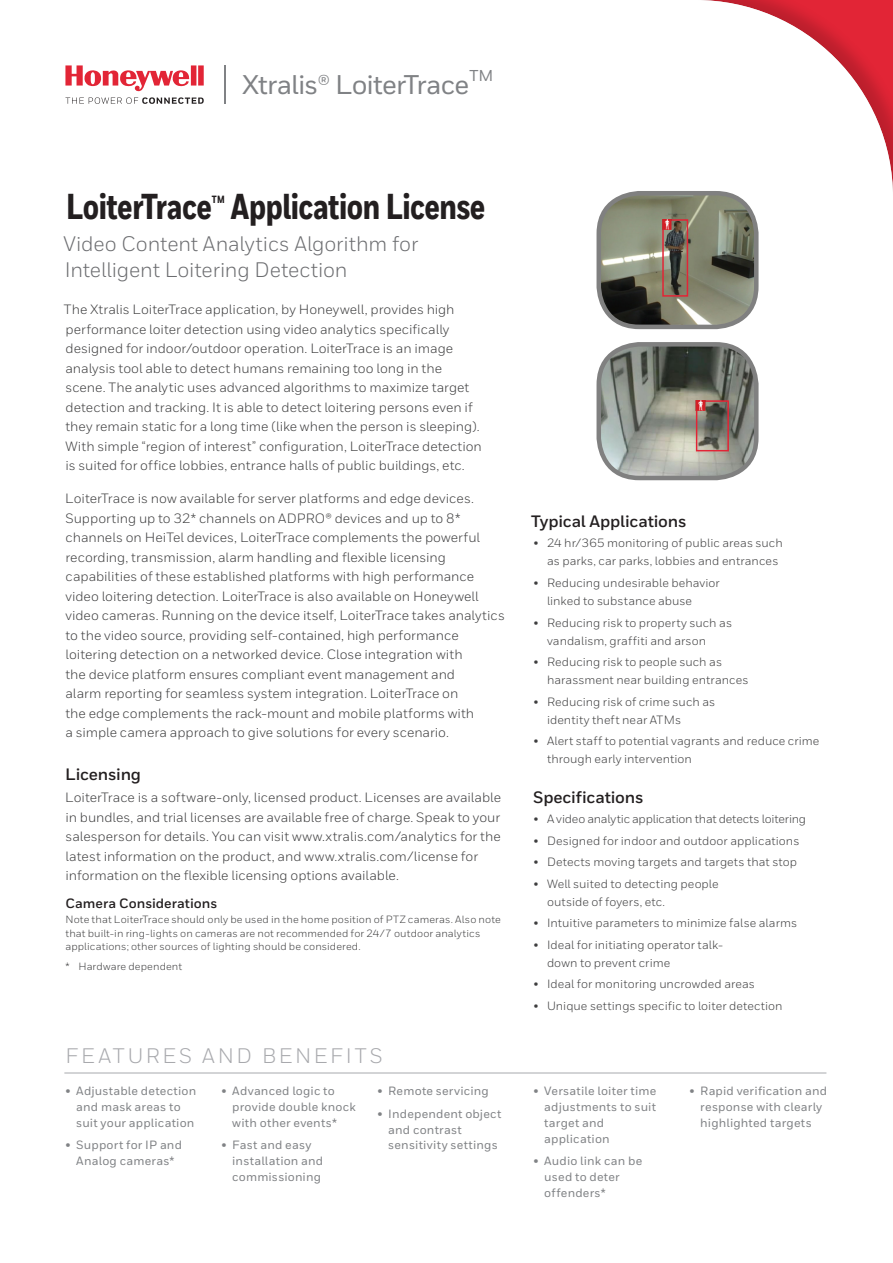
<style>
.page{position:relative;width:893px;height:1263px;background:#fff}
.page>*{position:absolute;margin:0;border:0;box-sizing:border-box;transform-origin:0 0}
.Datasheet__Title_1{font:800 36px "Honeywell Cond";letter-spacing:-.015em;color:#231f20}
.Connected_Logotype{font:500 27px "Honeywell Sans";letter-spacing:-.03em;color:#808285}
.Datasheet__Title_2_1{font:21px/25.5px "Honeywell Sans";letter-spacing:-.005em;color:#6c6d70}
.Datasheet__Sidebar_H{font:21px "Honeywell Sans";letter-spacing:.13em;color:#a8a9ad}
.Heading_2__11_15{font:700 16.5px "Honeywell Sans";letter-spacing:-.01em;color:#231f20}
.Connected_Logotype-2{font:500 15.75px "Honeywell Sans";color:#808285}
.Body__9_14_pt{font:13.5px/19.5px "Honeywell Sans";color:#3e3e3f}
.Body__Heading__9_14{font:700 13.5px "Honeywell Sans";color:#231f20}
.t1{font:12px/18px "Honeywell Sans";letter-spacing:.005em;color:#3e3e3f}
.t2{font:500 12px/15.8px "Honeywell Sans";letter-spacing:.015em;color:#808285}
.t3{font:12px "Honeywell Sans";letter-spacing:-.015em;color:#3e3e3f}
.Datasheet__Specifica{font:10.5px/13.5px "Honeywell Sans";letter-spacing:.01em;color:#3e3e3f}
.Datasheet__Title_1-2{font:800 10.5px "Honeywell Cond";color:#231f20}
.s1{font-weight:500}
</style>
<div class="page">
<svg style="left:65px;top:65px;width:139px;height:26px"></svg>
<svg style="left:65px;top:97px;width:139px;height:7px"></svg>
<hr style="left:224px;top:65px;width:1px;height:39px;background:#808285">
<img style="left:601px;top:345px;width:155px;height:133px">
<div style="left:596px;top:342px;width:162px;height:138px;border:4px solid #808080;border-radius:40px"></div>
<div style="left:696px;top:400px;width:33px;height:51px;border:2px solid #e22536"></div>
<svg style="left:696px;top:401px;width:10px;height:10px"></svg>
<img style="left:601px;top:193px;width:155px;height:133px">
<div style="left:596px;top:191px;width:162px;height:138px;border:4px solid #808080;border-radius:40px"></div>
<div style="left:662px;top:219px;width:26px;height:78px;border:2px solid #e22536"></div>
<svg style="left:662px;top:220px;width:10px;height:10px"></svg>
<hr style="left:64px;top:1072px;width:762px;height:1px;background:#a8a9ad">
<p class="Connected_Logotype" style="left:242px;top:68px;width:229px">Xtralis® LoiterTrace</p>
<p class="Connected_Logotype-2" style="left:469px;top:66px;width:25px">TM</p>
<p class="Datasheet__Title_1" style="left:66px;top:185px;width:147px">LoiterTrace</p>
<p class="Datasheet__Title_1-2" style="left:212px;top:192px;width:14px">TM</p>
<p class="Datasheet__Title_1" style="left:230px;top:185px;width:256px">Application License</p>
<p class="Datasheet__Title_2_1" style="left:64px;top:231px;width:356px">Video Content Analytics Algorithm for<br>Intelligent Loitering Detection</p>
<p class="Body__9_14_pt" style="left:64px;top:300px;width:419px">The Xtralis LoiterTrace application, by Honeywell, provides high performance loiter detection using video analytics specifically designed for indoor/outdoor operation. LoiterTrace is an image analysis tool able to detect humans remaining too long in the scene. The analytic uses advanced algorithms to maximize target detection and tracking. It is able to detect loitering persons even if they remain static for a long time (like when the person is sleeping).<br>With simple “region of interest” configuration, LoiterTrace detection is suited for office lobbies, entrance halls of public buildings, etc.</p>
<p class="Body__9_14_pt" style="left:65px;top:489px;width:441px">LoiterTrace is now available for server platforms and edge devices.<br>Supporting up to 32* channels on ADPRO<span class="s1">®</span> devices and up to 8* channels on HeiTel devices, LoiterTrace complements the powerful recording, transmission, alarm handling and flexible licensing capabilities of these established platforms with high performance video loitering detection. LoiterTrace is also available on Honeywell video cameras. Running on the device itself, LoiterTrace takes analytics to the video source, providing self-contained, high performance loitering detection on a networked device. Close integration with<br>the device platform ensures compliant event management and<br>alarm reporting for seamless system integration. LoiterTrace on<br>the edge complements the rack-mount and mobile platforms with<br>a simple camera approach to give solutions for every scenario.</p>
<p class="Heading_2__11_15" style="left:65px;top:764px;width:77px">Licensing</p>
<p class="Body__9_14_pt" style="left:65px;top:788px;width:437px">LoiterTrace is a software-only, licensed product. Licenses are available in bundles, and trial licenses are available free of charge. Speak to your salesperson for details. You can visit www.xtralis.com/analytics for the latest information on the product, and www.xtralis.com/license for information on the flexible licensing options available.</p>
<p class="Body__Heading__9_14" style="left:65px;top:895px;width:153px">Camera Considerations</p>
<p class="Datasheet__Specifica" style="left:65px;top:913px;width:437px">Note that LoiterTrace should only be used in the home position of PTZ cameras. Also note that built-in ring-lights on cameras are not recommended for 24/7 outdoor analytics applications; other sources of lighting should be considered.</p>
<p class="Datasheet__Specifica" style="left:65px;top:960px;width:118px">* Hardware dependent</p>
<p class="Datasheet__Sidebar_H" style="left:65px;top:1043px;width:319px">FEATURES AND BENEFITS</p>
<p class="t2" style="left:76px;top:1084px;width:121px;text-indent:-11px">• Adjustable detection and mask areas to suit your application</p>
<p class="t2" style="left:65px;top:1138px;width:118px;text-align:center">• Support for IP and<br>Analog cameras*</p>
<p class="t2" style="left:232px;top:1084px;width:125px;text-indent:-11px">• Advanced logic to provide double knock with other events*</p>
<p class="t2" style="left:232px;top:1138px;width:93px;text-indent:-11px">• Fast and easy installation and commissioning</p>
<p class="t2" style="left:377px;top:1084px;width:113px">• Remote servicing</p>
<p class="t2" style="left:388px;top:1106px;width:115px;text-indent:-11px">• Independent object and contrast sensitivity settings</p>
<p class="Heading_2__11_15" style="left:531px;top:511px;width:157px">Typical Applications</p>
<p class="t1" style="left:547px;top:534px;width:237px;text-indent:-14px">• 24 hr/365 monitoring of public areas such as parks, car parks, lobbies and entrances</p>
<p class="t1" style="left:547px;top:574px;width:174px;text-indent:-14px">• Reducing undesirable behavior linked to substance abuse</p>
<p class="t1" style="left:547px;top:613px;width:187px;text-indent:-14px">• Reducing risk to property such as vandalism, graffiti and arson</p>
<p class="t1" style="left:547px;top:653px;width:203px;text-indent:-14px">• Reducing risk to people such as harassment near building entrances</p>
<p class="t1" style="left:547px;top:692px;width:170px;text-indent:-14px">• Reducing risk of crime such as identity theft near ATMs</p>
<p class="t1" style="left:547px;top:732px;width:274px;text-indent:-14px">• Alert staff to potential vagrants and reduce crime through early intervention</p>
<p class="Heading_2__11_15" style="left:533px;top:787px;width:112px">Specifications</p>
<p class="t3" style="left:533px;top:812px;width:274px">• A video analytic application that detects loitering</p>
<p class="t1" style="left:533px;top:832px;width:267px">• Designed for indoor and outdoor applications</p>
<p class="t1" style="left:533px;top:853px;width:265px">• Detects moving targets and targets that stop</p>
<p class="t1" style="left:547px;top:875px;width:173px;text-indent:-14px">• Well suited to detecting people outside of foyers, etc.</p>
<p class="t1" style="left:533px;top:914px;width:265px">• Intuitive parameters to minimize false alarms</p>
<p class="t1" style="left:547px;top:936px;width:178px;text-indent:-14px">• Ideal for initiating operator talk&shy;down to prevent crime</p>
<p class="t1" style="left:533px;top:975px;width:223px">• Ideal for monitoring uncrowded areas</p>
<p class="t1" style="left:533px;top:997px;width:251px">• Unique settings specific to loiter detection</p>
<p class="t2" style="left:544px;top:1084px;width:113px;text-indent:-11px">• Versatile loiter time adjustments to suit target and application</p>
<p class="t2" style="left:544px;top:1153px;width:99px;text-indent:-11px">• Audio link can be used to deter offenders*</p>
<p class="t2" style="left:689px;top:1084px;width:139px;text-align:center">• Rapid verification and response with clearly highlighted targets</p>
</div>
